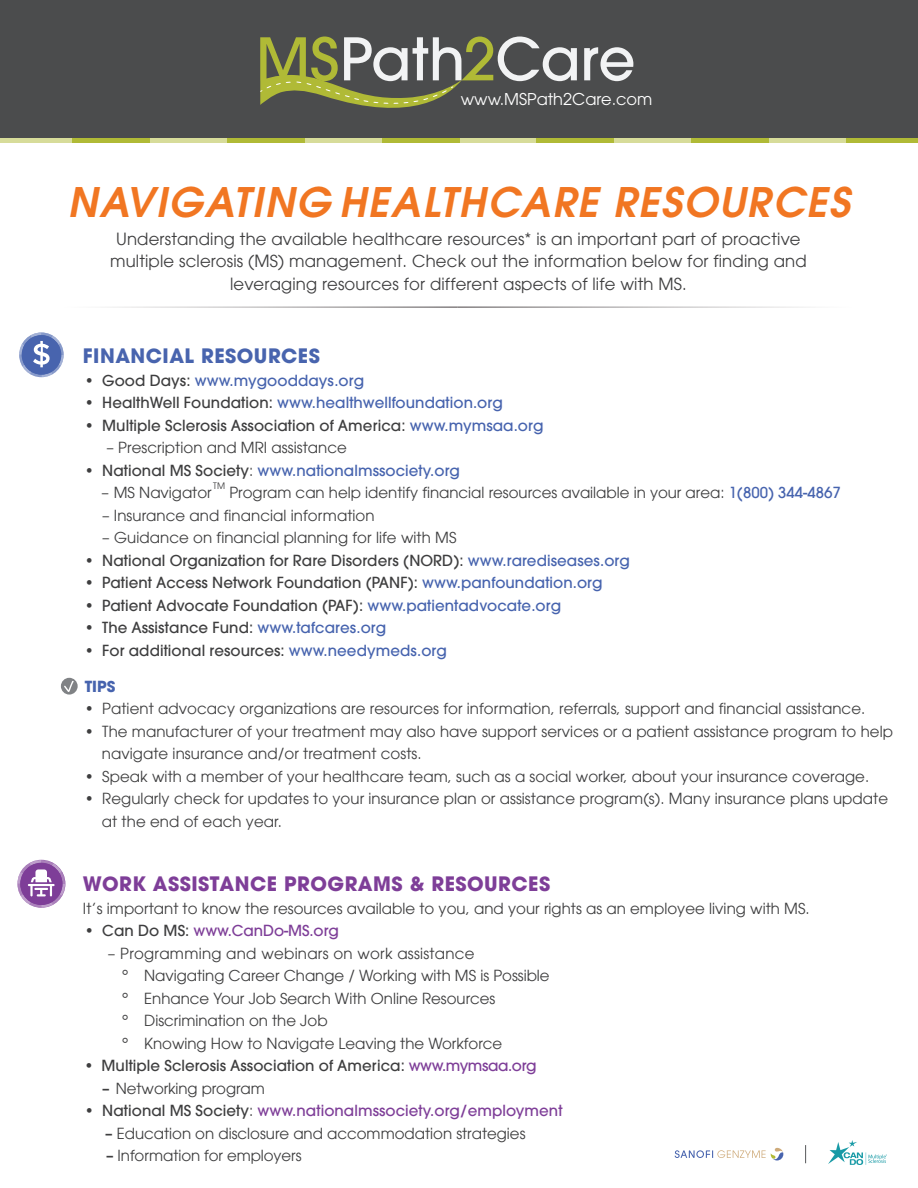
<style>
.page{position:relative;width:918px;height:1188px;background:#fff}
.page>*{position:absolute;margin:0;border:0;box-sizing:border-box;transform-origin:0 0}
.t1{font:italic 600 40.5px "ITC Avant Garde Std";letter-spacing:.04em;color:#f17622}
.t2{font:700 19.5px "Avant Garde";letter-spacing:.025em;color:#7e3e98}
.t3{font:700 19.5px "Avant Garde";letter-spacing:.025em;color:#4864ae}
.t4{font:16.5px/22.5px "Avant Garde";letter-spacing:.01em;color:#3e3e3f;text-align:center}
.t5{font:16.2px "ITC Avant Garde Std";color:#fff}
.t6{font:15px/22.5px "Avant Garde";letter-spacing:.005em;color:#3e3e3f}
.t7{font:500 15px "Avant Garde";letter-spacing:.005em;color:#3e3e3f}
.t8{font:500 15px "Avant Garde";letter-spacing:.005em;color:#4663ae}
.t9{font:500 15px "Avant Garde";letter-spacing:.005em;color:#7e3e98}
.t10{font:700 15px "Avant Garde";color:#4663ae}
.t11{font:8.7px "Avant Garde";color:#3e3e3f}
.s1{font-weight:400;color:#3e3e3f}
.s2{color:#3e3e3f}
.s3{font-weight:400}
.s4{color:#4663ae}
.s5{font-weight:500;color:#4663ae}
.s6{color:#7e3e98}
.s7{font-weight:500}
</style>
<div class="page">
<svg style="left:19px;top:333px;width:45px;height:44px"></svg>
<svg style="left:18px;top:860px;width:47px;height:48px"></svg>
<div style="left:61px;top:678px;width:17px;height:17px;background:#808285;border-radius:50%"></div>
<svg style="left:64px;top:681px;width:10px;height:11px"></svg>
<div style="left:0;top:137px;width:72px;height:6px;background:#d7dc9a"></div>
<div style="left:72px;top:137px;width:78px;height:6px;background:#b0ba36"></div>
<div style="left:150px;top:137px;width:77px;height:6px;background:#d7dc9a"></div>
<div style="left:227px;top:137px;width:78px;height:6px;background:#b0ba36"></div>
<div style="left:305px;top:137px;width:77px;height:6px;background:#d7dc9a"></div>
<div style="left:382px;top:137px;width:77px;height:6px;background:#b0ba36"></div>
<div style="left:459px;top:137px;width:78px;height:6px;background:#d7dc9a"></div>
<div style="left:537px;top:137px;width:77px;height:6px;background:#b0ba36"></div>
<div style="left:614px;top:137px;width:77px;height:6px;background:#d7dc9a"></div>
<div style="left:692px;top:137px;width:77px;height:6px;background:#b0ba36"></div>
<div style="left:769px;top:137px;width:77px;height:6px;background:#d7dc9a"></div>
<div style="left:846px;top:137px;width:72px;height:6px;background:#b0ba36"></div>
<div style="left:0;top:0;width:918px;height:138px;background:#4b4c4d"></div>
<svg style="left:675px;top:1148px;width:108px;height:12px"></svg>
<svg style="left:805px;top:1145px;width:1px;height:18px"></svg>
<img style="left:828px;top:1140px;width:58px;height:24px">
<svg style="left:584px;top:47px;width:49px;height:34px"></svg>
<svg style="left:260px;top:37px;width:317px;height:71px"></svg>
<p class="t5" style="left:461px;top:89px;width:193px">www.MSPath2Care.com</p>
<h1 class="t1" style="left:68px;top:175px;width:784px">NAVIGATING HEALTHCARE RESOURCES</h1>
<p class="t4" style="left:110px;top:228px;width:698px">Understanding the available healthcare resources* is an important part of proactive multiple sclerosis (MS) management. Check out the information below for finding and leveraging resources for different aspects of life with MS.</p>
<h2 class="t3" style="left:83px;top:343px;width:238px">FINANCIAL RESOURCES</h2>
<p class="t8" style="left:85px;top:371px;width:281px"><span class="s1">•</span> <span class="s2">Good Days:</span> www.mygooddays.org</p>
<p class="t8" style="left:85px;top:394px;width:420px"><span class="s1">•</span> <span class="s2">HealthWell Foundation:</span> www.healthwellfoundation.org</p>
<p class="t7" style="left:85px;top:416px;width:460px"><span class="s3">•</span> Multiple Sclerosis Association of America: <span class="s4">www.mymsaa.org</span></p>
<p class="t6" style="left:106px;top:437px;width:242px">– Prescription and MRI assistance</p>
<p class="t8" style="left:85px;top:461px;width:377px"><span class="s1">•</span> <span class="s2">National MS Society</span><span class="s1">:</span> www.nationalmssociety.org</p>
<p class="t6" style="left:102px;top:482px;width:112px">– MS Navigator</p>
<p class="t11" style="left:213px;top:480px;width:13px">TM</p>
<p class="t6" style="left:229px;top:482px;width:613px">Program can help identify financial resources available in your area: <span class="s5">1(800) 344-4867</span></p>
<p class="t6" style="left:102px;top:504px;width:274px">– Insurance and financial information</p>
<p class="t6" style="left:102px;top:527px;width:356px">– Guidance on financial planning for life with MS</p>
<p class="t7" style="left:85px;top:551px;width:547px"><span class="s3">•</span> National Organization for Rare Disorders (NORD): <span class="s4">www.rarediseases.org</span></p>
<p class="t7" style="left:85px;top:574px;width:519px"><span class="s3">•</span> Patient Access Network Foundation (PANF): <span class="s4">www.panfoundation.org</span></p>
<p class="t7" style="left:85px;top:596px;width:478px"><span class="s3">•</span> Patient Advocate Foundation (PAF): <span class="s4">www.patientadvocate.org</span></p>
<p class="t7" style="left:85px;top:619px;width:303px"><span class="s3">•</span> The Assistance Fund: <span class="s4">www.tafcares.org</span></p>
<p class="t7" style="left:85px;top:641px;width:364px"><span class="s3">•</span> For additional resources: <span class="s4">www.needymeds.org</span></p>
<p class="t10" style="left:85px;top:677px;width:32px">TIPS</p>
<p class="t6" style="left:85px;top:698px;width:782px">• Patient advocacy organizations are resources for information, referrals, support and financial assistance.</p>
<p class="t6" style="left:102px;top:720px;width:793px;text-indent:-17px">• The manufacturer of your treatment may also have support services or a patient assistance program to help navigate insurance and/or treatment costs.</p>
<p class="t6" style="left:85px;top:765px;width:786px">• Speak with a member of your healthcare team, such as a social worker, about your insurance coverage.</p>
<p class="t6" style="left:102px;top:788px;width:788px;text-indent:-17px">• Regularly check for updates to your insurance plan or assistance program(s). Many insurance plans update at the end of each year.</p>
<h2 class="t2" style="left:83px;top:872px;width:469px">WORK ASSISTANCE PROGRAMS &amp; RESOURCES</h2>
<p class="t6" style="left:83px;top:897px;width:728px">It’s important to know the resources available to you, and your rights as an employee living with MS.</p>
<p class="t9" style="left:85px;top:922px;width:256px"><span class="s2">• Can Do MS:</span> www.CanDo-MS.org</p>
<p class="t6" style="left:123px;top:942px;width:429px;text-indent:-15px">– Programming and webinars on work assistance<br>º Navigating Career Change / Working with MS is Possible º Enhance Your Job Search With Online Resources<br>º Discrimination on the Job<br>º Knowing How to Navigate Leaving the Workforce</p>
<p class="t7" style="left:84px;top:1057px;width:454px">• Multiple Sclerosis Association of America: <span class="s6">www.mymsaa.org</span></p>
<p class="t6" style="left:102px;top:1077px;width:164px"><span class="s7">–</span> Networking program</p>
<p class="t9" style="left:85px;top:1102px;width:479px"><span class="s1">•</span> <span class="s2">National MS Society</span><span class="s1">:</span> www.nationalmssociety.org/employment</p>
<p class="t6" style="left:105px;top:1122px;width:422px"><span class="s7">–</span> Education on disclosure and accommodation strategies</p>
<p class="t6" style="left:106px;top:1145px;width:197px"><span class="s7">–</span> Information for employers</p>
</div>
